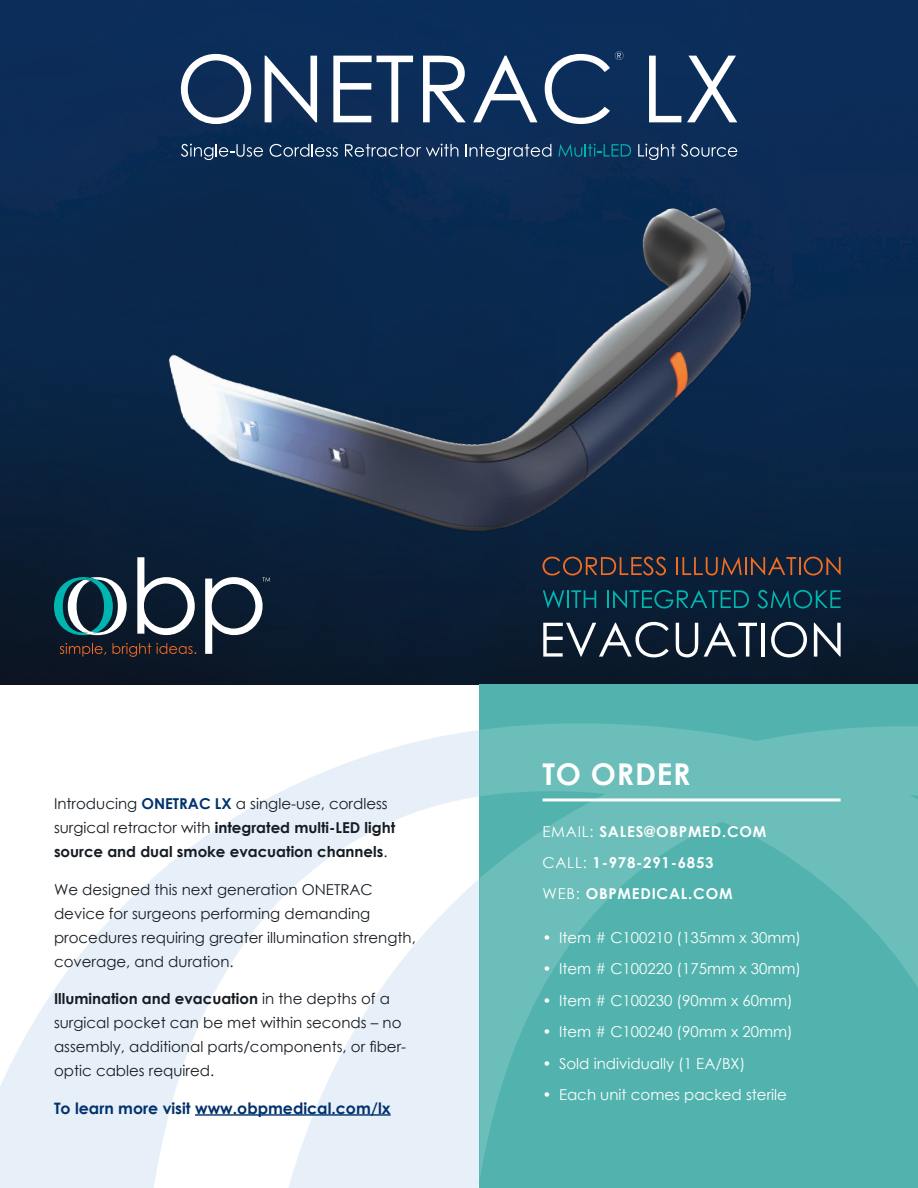
<style>
.page{position:relative;width:918px;height:1188px;background:#fff}
.page>*{position:absolute;margin:0;border:0;box-sizing:border-box;transform-origin:0 0}
.t1{font:700 30px "Century Gothic";letter-spacing:.025em;color:#fff}
.t2{font:700 15.75px "Century Gothic";color:#00326d}
.t3{font:15px/24px "Century Gothic";color:#161c22}
.t4{font:15px "Century Gothic";color:#fff}
.t5{font:700 15px/24px "Century Gothic";color:#161c22}
.t6{font:700 15px "Century Gothic";letter-spacing:.05em;color:#fff}
.s1{font-weight:400}
.s2{color:#00326d}
.s3{font-weight:700}
</style>
<div class="page">
<img style="left:0;top:0;width:918px;height:685px">
<div style="left:480px;top:685px;width:438px;height:503px;background:#52b3ae"></div>
<svg style="left:480px;top:723px;width:438px;height:452px"></svg>
<svg style="left:0;top:723px;width:480px;height:465px"></svg>
<hr style="left:195px;top:1114px;width:196px;height:2px;background:#00326d">
<hr style="left:543px;top:798px;width:298px;height:3px;background:#fff">
<svg style="left:60px;top:643px;width:28px;height:14px"></svg>
<svg style="left:54px;top:577px;width:34px;height:58px"></svg>
<svg style="left:84px;top:631px;width:13px;height:4px"></svg>
<svg style="left:181px;top:54px;width:70px;height:13px"></svg>
<svg style="left:265px;top:56px;width:52px;height:11px"></svg>
<svg style="left:333px;top:56px;width:80px;height:11px"></svg>
<svg style="left:423px;top:56px;width:43px;height:11px"></svg>
<svg style="left:473px;top:56px;width:64px;height:11px"></svg>
<svg style="left:649px;top:56px;width:32px;height:11px"></svg>
<svg style="left:687px;top:56px;width:50px;height:11px"></svg>
<svg style="left:545px;top:51px;width:79px;height:16px"></svg>
<img style="left:88px;top:67px;width:783px;height:618px">
<svg style="left:543px;top:557px;width:123px;height:18px;background:#493432"></svg>
<svg style="left:677px;top:557px;width:164px;height:18px;background:#453333"></svg>
<svg style="left:543px;top:590px;width:53px;height:18px"></svg>
<svg style="left:607px;top:590px;width:142px;height:18px;background:#064756"></svg>
<svg style="left:757px;top:590px;width:84px;height:18px;background:#064656"></svg>
<svg style="left:543px;top:622px;width:126px;height:35px"></svg>
<svg style="left:676px;top:623px;width:22px;height:34px"></svg>
<svg style="left:704px;top:623px;width:53px;height:34px"></svg>
<hr style="left:761px;top:623px;width:4px;height:34px;background:#fff">
<svg style="left:771px;top:622px;width:36px;height:35px"></svg>
<svg style="left:814px;top:623px;width:27px;height:34px"></svg>
<p class="t5" style="left:54px;top:791px;width:343px"><span class="s1">Introducing</span> <span class="s2">ONETRAC LX</span> <span class="s1">a single-use, cordless surgical retractor with</span> integrated multi-LED light source and dual smoke evacuation channels<span class="s1">.</span></p>
<p class="t3" style="left:54px;top:877px;width:363px">We designed this next generation ONETRAC device for surgeons performing demanding procedures requiring greater illumination strength, coverage, and duration.</p>
<p class="t3" style="left:54px;top:986px;width:354px"><span class="s3">Illumination and evacuation</span> in the depths of a surgical pocket can be met within seconds – no assembly, additional parts/components, or fiber&shy;optic cables required.</p>
<p class="t2" style="left:54px;top:1096px;width:338px">To learn more visit www.obpmedical.com/lx</p>
<p class="t1" style="left:543px;top:751px;width:150px">TO ORDER</p>
<p class="t6" style="left:543px;top:820px;width:225px"><span class="s1">EMAIL:</span> SALES@OBPMED.COM</p>
<p class="t6" style="left:543px;top:851px;width:173px"><span class="s1">CALL:</span> 1-978-291-6853</p>
<p class="t6" style="left:543px;top:882px;width:192px"><span class="s1">WEB:</span> OBPMEDICAL.COM</p>
<p class="t4" style="left:543px;top:927px;width:260px">• Item # C100210 (135mm x 30mm)</p>
<p class="t4" style="left:543px;top:959px;width:260px">• Item # C100220 (175mm x 30mm)</p>
<p class="t4" style="left:543px;top:990px;width:252px">• Item # C100230 (90mm x 60mm)</p>
<p class="t4" style="left:543px;top:1022px;width:252px">• Item # C100240 (90mm x 20mm)</p>
<p class="t4" style="left:543px;top:1053px;width:204px">• Sold individually (1 EA/BX)</p>
<p class="t4" style="left:543px;top:1085px;width:246px">• Each unit comes packed sterile</p>
</div>
